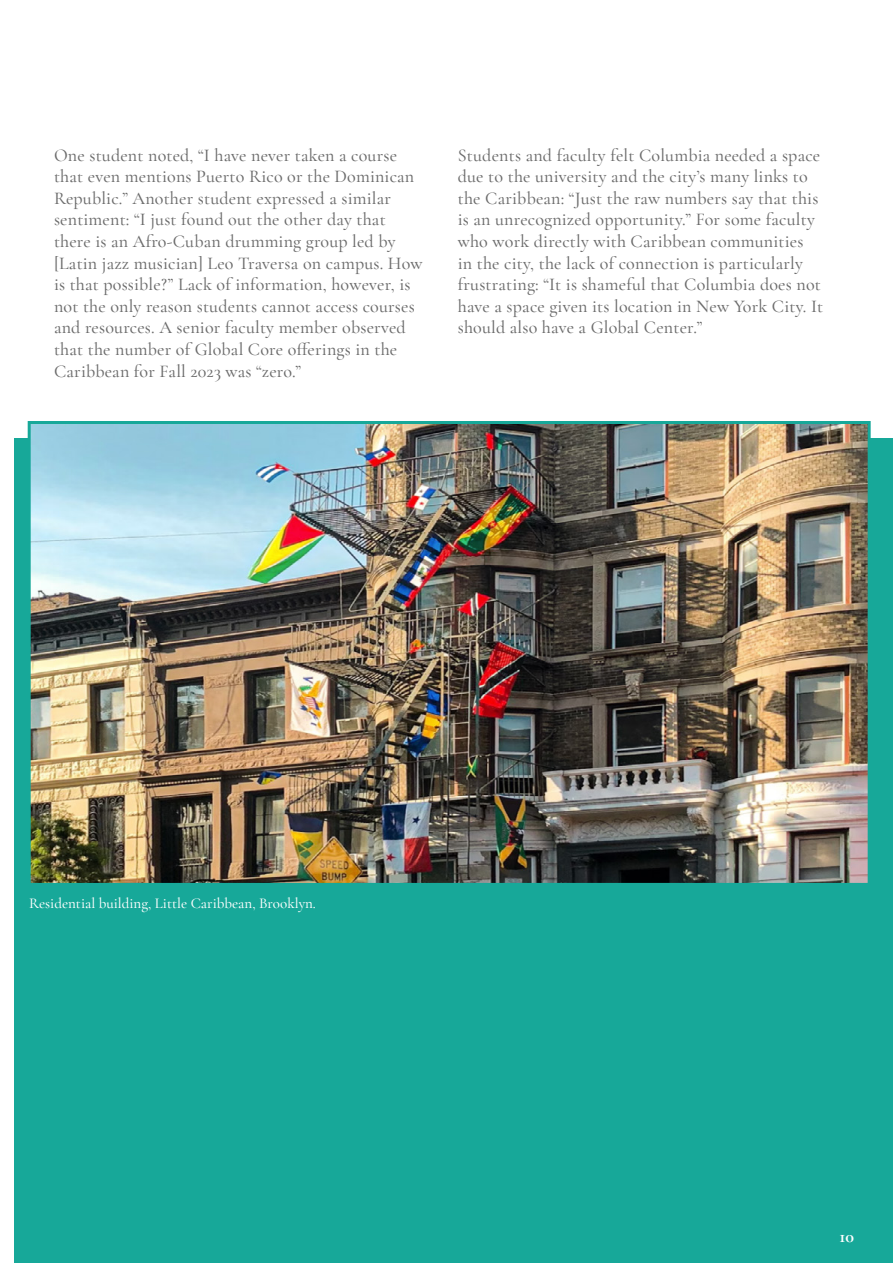
<style>
.page{position:relative;width:893px;height:1263px;background:#fff}
.page>*{position:absolute;margin:0;border:0;box-sizing:border-box;transform-origin:0 0}
.t1{font:500 18px/21.6px "Cormorant Garamond";letter-spacing:.01em;color:#6b6b6b}
.t2{font:700 18px "Cormorant Garamond";color:#fff}
.t3{font:500 15px "Cormorant Garamond";color:#fff}
</style>
<div class="page">
<div style="left:14px;top:438px;width:879px;height:825px;background:#17a899"></div>
<img style="left:32px;top:425px;width:835px;height:457px">
<div style="left:28px;top:421px;width:843px;height:465px;border:3px solid #17a899"></div>
<p class="t1" style="left:54px;top:144px;width:370px">One student noted, “I have never taken a course that even mentions Puerto Rico or the Dominican Republic.” Another student expressed a similar sentiment: “I just found out the other day that there is an Afro-Cuban drumming group led by [Latin jazz musician] Leo Traversa on campus. How is that possible?” Lack of information, however, is not the only reason students cannot access courses and resources. A senior faculty member observed that the number of Global Core offerings in the Caribbean for Fall 2023 was “zero.”</p>
<p class="t1" style="left:458px;top:144px;width:367px">Students and faculty felt Columbia needed a space due to the university and the city’s many links to the Caribbean: “Just the raw numbers say that this is an unrecognized opportunity.” For some faculty who work directly with Caribbean communities<br>in the city, the lack of connection is particularly frustrating: “It is shameful that Columbia does not have a space given its location in New York City. It should also have a Global Center.”</p>
<p class="t3" style="left:29px;top:894px;width:288px">Residential building, Little Caribbean, Brooklyn.</p>
<p class="t2" style="left:839px;top:1225px;width:16px">10</p>
</div>
